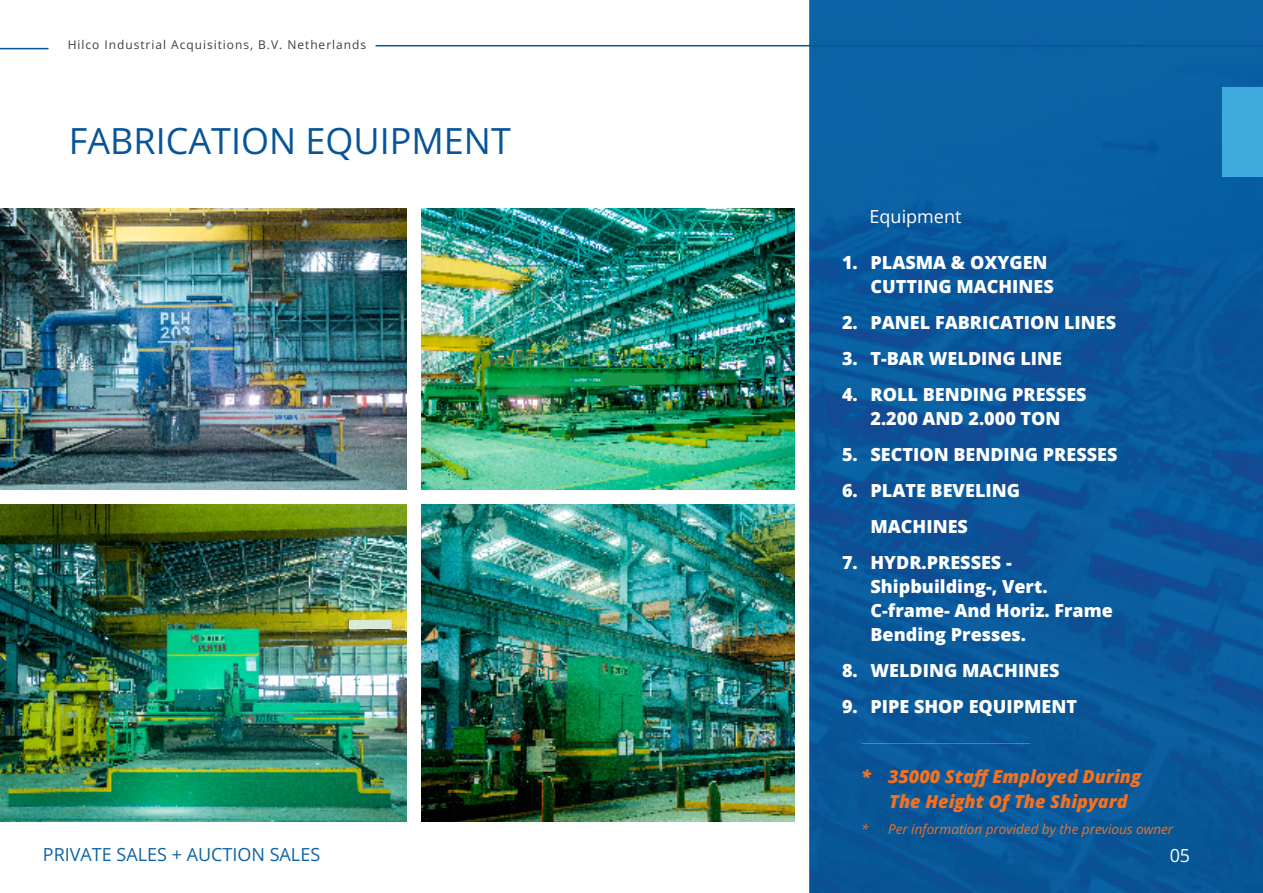
<style>
.page{position:relative;width:1263px;height:893px;background:#fff}
.page>*{position:absolute;margin:0;border:0;box-sizing:border-box;transform-origin:0 0}
.t1{font:700 36px "Open Sans";color:#075498}
.t2{font:800 18px/24px "Open Sans";color:#fff}
.t3{font:italic 800 18px/25.5px "Open Sans";color:#f37121}
.t4{font:700 18px "Open Sans";color:#0c63a4}
.t5{font:18px "Open Sans";color:#fff}
.t6{font:700 18px "Open Sans";color:#fff}
.t7{font:italic 300 13.5px "Open Sans";color:#f37121}
.t8{font:300 12px "Open Sans";letter-spacing:.08em;color:#3e3e3f}
</style>
<div class="page">
<img style="left:809px;top:0;width:454px;height:893px">
<hr style="left:376px;top:45px;width:887px;height:1px;background:#075498">
<hr style="left:0;top:48px;width:49px;height:1px;background:#075498">
<div style="left:1223px;top:88px;width:40px;height:89px;background:#3eaadd"></div>
<img style="left:0;top:208px;width:406px;height:281px">
<img style="left:0;top:504px;width:406px;height:318px">
<img style="left:421px;top:504px;width:373px;height:318px">
<img style="left:421px;top:208px;width:373px;height:281px">
<svg style="left:602px;top:373px;width:64px;height:12px"></svg>
<svg style="left:502px;top:388px;width:49px;height:7px"></svg>
<div style="left:349px;top:620px;width:41px;height:9px;background:#d9e9d7"></div>
<p class="t8" style="left:68px;top:36px;width:300px">Hilco Industrial Acquisitions, B.V. Netherlands</p>
<h1 class="t1" style="left:69px;top:116px;width:443px">FABRICATION EQUIPMENT</h1>
<p class="t4" style="left:43px;top:842px;width:279px">PRIVATE SALES + AUCTION SALES</p>
<p class="t5" style="left:870px;top:204px;width:93px">Equipment</p>
<p class="t2" style="left:870px;top:250px;width:185px;text-indent:-28px">1. PLASMA &amp; OXYGEN<br>CUTTING MACHINES</p>
<p class="t2" style="left:842px;top:310px;width:276px">2. PANEL FABRICATION LINES</p>
<p class="t2" style="left:842px;top:346px;width:222px">3. T-BAR WELDING LINE</p>
<p class="t2" style="left:842px;top:382px;width:246px;text-align:center">4. ROLL BENDING PRESSES<br>2.200 AND 2.000 TON</p>
<p class="t2" style="left:842px;top:442px;width:277px">5. SECTION BENDING PRESSES</p>
<p class="t2" style="left:870px;top:472px;width:151px;line-height:36px;text-indent:-28px">6. PLATE BEVELING<br>MACHINES</p>
<p class="t2" style="left:870px;top:550px;width:244px;text-indent:-28px">7. HYDR.PRESSES -<br>Shipbuilding-, Vert.<br>C-frame- And Horiz. Frame<br>Bending Presses.</p>
<p class="t2" style="left:842px;top:658px;width:219px">8. WELDING MACHINES</p>
<p class="t2" style="left:842px;top:694px;width:237px">9. PIPE SHOP EQUIPMENT</p>
<p class="t3" style="left:889px;top:763px;width:253px;text-indent:-28px">* 35000 Staff Employed During<br>The Height Of The Shipyard</p>
<p class="t7" style="left:861px;top:820px;width:314px">* Per information provided by the previous owner</p>
<p class="t6" style="left:1170px;top:843px;width:22px">05</p>
</div>
